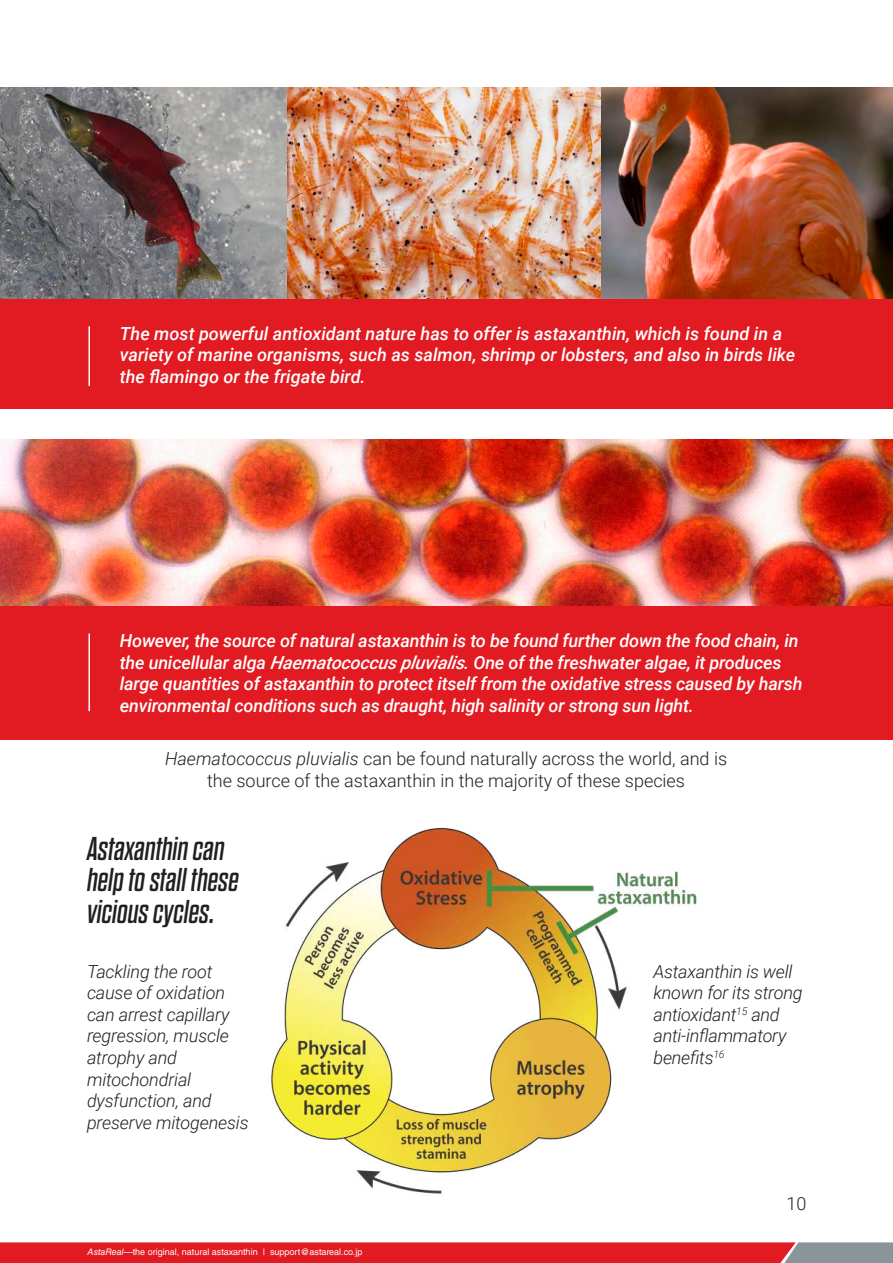
<style>
.page{position:relative;width:893px;height:1263px;background:#fff}
.page>*{position:absolute;margin:0;border:0;box-sizing:border-box;transform-origin:0 0}
.t1{font:italic 33px/31.5px "Dharma Gothic E";color:#231f20}
.t2{font:italic 500 18px/21.6px "Roboto";letter-spacing:-.01em;color:#fff}
.t3{font:italic 300 18px/21.6px "Roboto";letter-spacing:-.01em;color:#231f20}
.t4{font:300 18px/21.6px "Roboto";color:#231f20;text-align:center}
.t5{font:9px "Helvetica LT Std";color:#fff}
.s1{font-style:italic}
</style>
<div class="page">
<img style="left:0;top:87px;width:287px;height:212px">
<img style="left:601px;top:87px;width:292px;height:212px">
<img style="left:287px;top:87px;width:314px;height:212px">
<img style="left:0;top:439px;width:893px;height:167px">
<div style="left:0;top:299px;width:893px;height:110px;background:#e21a21"></div>
<div style="left:0;top:606px;width:893px;height:134px;background:#e21a21"></div>
<hr style="left:88px;top:326px;width:2px;height:60px;background:#fff">
<hr style="left:88px;top:633px;width:2px;height:78px;background:#fff">
<img style="left:271px;top:827px;width:426px;height:367px">
<svg style="left:0;top:1242px;width:893px;height:21px;background:#d82d33"></svg>
<p class="t2" style="left:120px;top:322px;width:677px">The most powerful antioxidant nature has to offer is astaxanthin, which is found in a variety of marine organisms, such as salmon, shrimp or lobsters, and also in birds like the flamingo or the frigate bird.</p>
<p class="t2" style="left:120px;top:629px;width:684px">However, the source of natural astaxanthin is to be found further down the food chain, in the unicellular alga Haematococcus pluvialis. One of the freshwater algae, it produces large quantities of astaxanthin to protect itself from the oxidative stress caused by harsh environmental conditions such as draught, high salinity or strong sun light.</p>
<p class="t4" style="left:165px;top:747px;width:564px"><span class="s1">Haematococcus pluvialis</span> can be found naturally across the world, and is the source of the astaxanthin in the majority of these species</p>
<h1 class="t1" style="left:87px;top:833px;width:153px">Astaxanthin can help to stall these vicious cycles.</h1>
<p class="t3" style="left:87px;top:960px;width:163px">Tackling the root cause of oxidation can arrest capillary regression, muscle atrophy and mitochondrial dysfunction, and preserve mitogenesis</p>
<p class="t5" style="left:88px;top:1246px;width:276px"><span class="s1">AstaReal</span>—the original, natural astaxanthin | support@astareal.co.jp</p>
<p class="t3" style="left:653px;top:960px;width:151px">Astaxanthin is well known for its strong antioxidant<sup>15</sup> and anti-inflammatory benefits<sup>16</sup></p>
<p class="t4" style="left:787px;top:1192px;width:21px">10</p>
</div>
